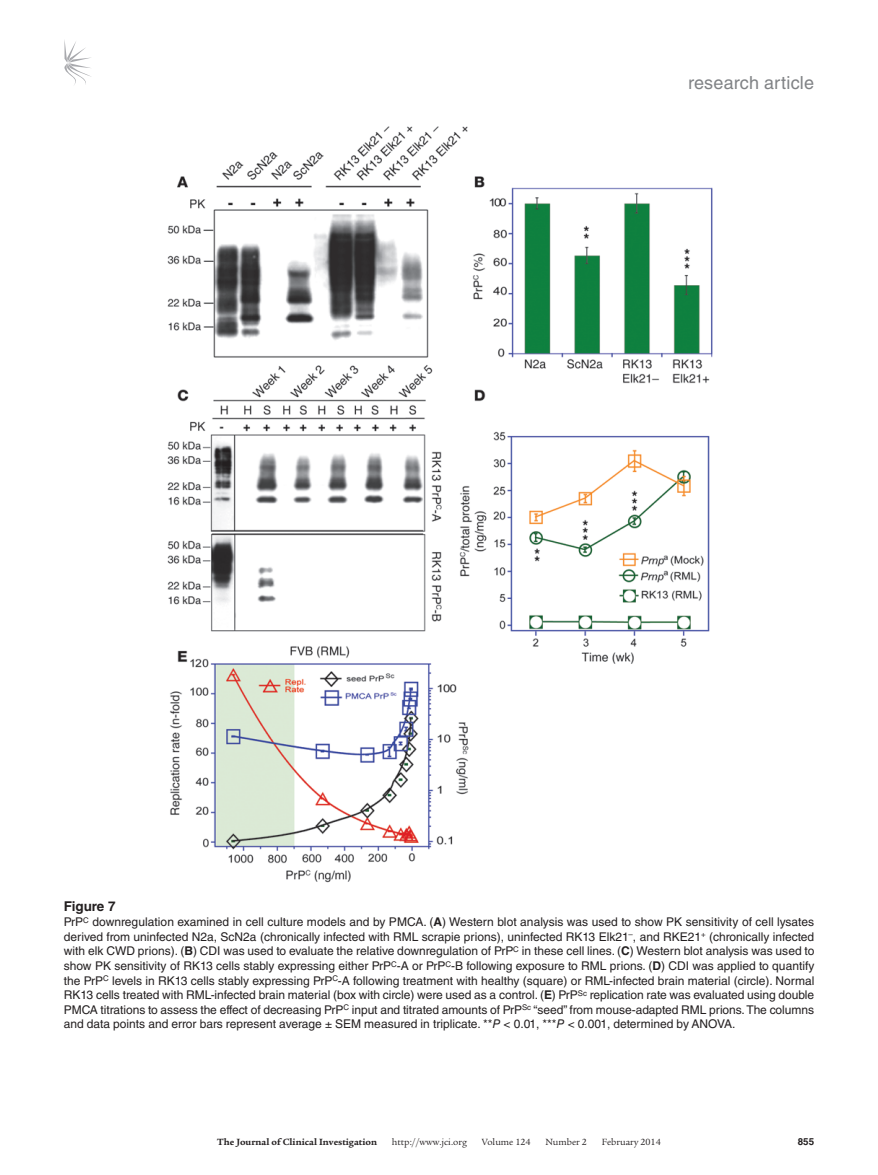
<style>
.page{position:relative;width:878px;height:1175px;background:#fff}
.page>*{position:absolute;margin:0;border:0;box-sizing:border-box;transform-origin:0 0}
.t1{font:18px "Helvetica LT Std";letter-spacing:.01em;color:#808285}
.t2{font:700 13.5px "Helvetica LT Std";color:#231f20}
.t3{font:12px/14.7px "Helvetica LT Std";color:#231f20;text-align:justify}
.t4{font:9.75px "Legacy Serif Std";color:#231f20}
.t5{font:700 9.75px "Legacy Serif Std";color:#231f20}
.t6{font:700 9.75px "Helvetica LT Std";color:#231f20}
.s1{font-weight:700}
.s2{font-style:italic}
</style>
<div class="page">
<svg style="left:64px;top:40px;width:27px;height:45px"></svg>
<img style="left:167px;top:126px;width:546px;height:757px">
<h1 class="t1" style="left:688px;top:73px;width:127px">research article</h1>
<p class="t2" style="left:64px;top:898px;width:53px">Figure 7</p>
<p class="t3" style="left:64px;top:914px;width:752px">PrP<sup>C</sup> downregulation examined in cell culture models and by PMCA. (<span class="s1">A</span>) Western blot analysis was used to show PK sensitivity of cell lysates derived from uninfected N2a, ScN2a (chronically infected with RML scrapie prions), uninfected RK13 Elk21<sup>–</sup>, and RKE21<sup>+</sup> (chronically infected with elk CWD prions). (<span class="s1">B</span>) CDI was used to evaluate the relative downregulation of PrP<sup>C</sup> in these cell lines. (<span class="s1">C</span>) Western blot analysis was used to show PK sensitivity of RK13 cells stably expressing either PrP<sup>C</sup>-A or PrP<sup>C</sup>-B following exposure to RML prions. (<span class="s1">D</span>) CDI was applied to quantify the PrP<sup>C</sup> levels in RK13 cells stably expressing PrP<sup>C</sup>-A following treatment with healthy (square) or RML-infected brain material (circle). Normal RK13 cells treated with RML-infected brain material (box with circle) were used as a control. (<span class="s1">E</span>) PrP<sup>Sc</sup> replication rate was evaluated using double PMCA titrations to assess the effect of decreasing PrP<sup>C</sup> input and titrated amounts of PrP<sup>Sc</sup> “seed” from mouse-adapted RML prions. The columns and data points and error bars represent average ± SEM measured in triplicate. **<span class="s2">P</span> &lt; 0.01, ***<span class="s2">P</span> &lt; 0.001, determined by ANOVA.</p>
<p class="t5" style="left:217px;top:1135px;width:161px">The Journal of Clinical Investigation</p>
<p class="t4" style="left:392px;top:1136px;width:77px">http://www.jci.org</p>
<p class="t4" style="left:481px;top:1136px;width:50px">Volume 124</p>
<p class="t4" style="left:545px;top:1136px;width:43px">Number 2</p>
<p class="t4" style="left:601px;top:1136px;width:61px">February 2014</p>
<p class="t6" style="left:797px;top:1135px;width:18px">855</p>
</div>
